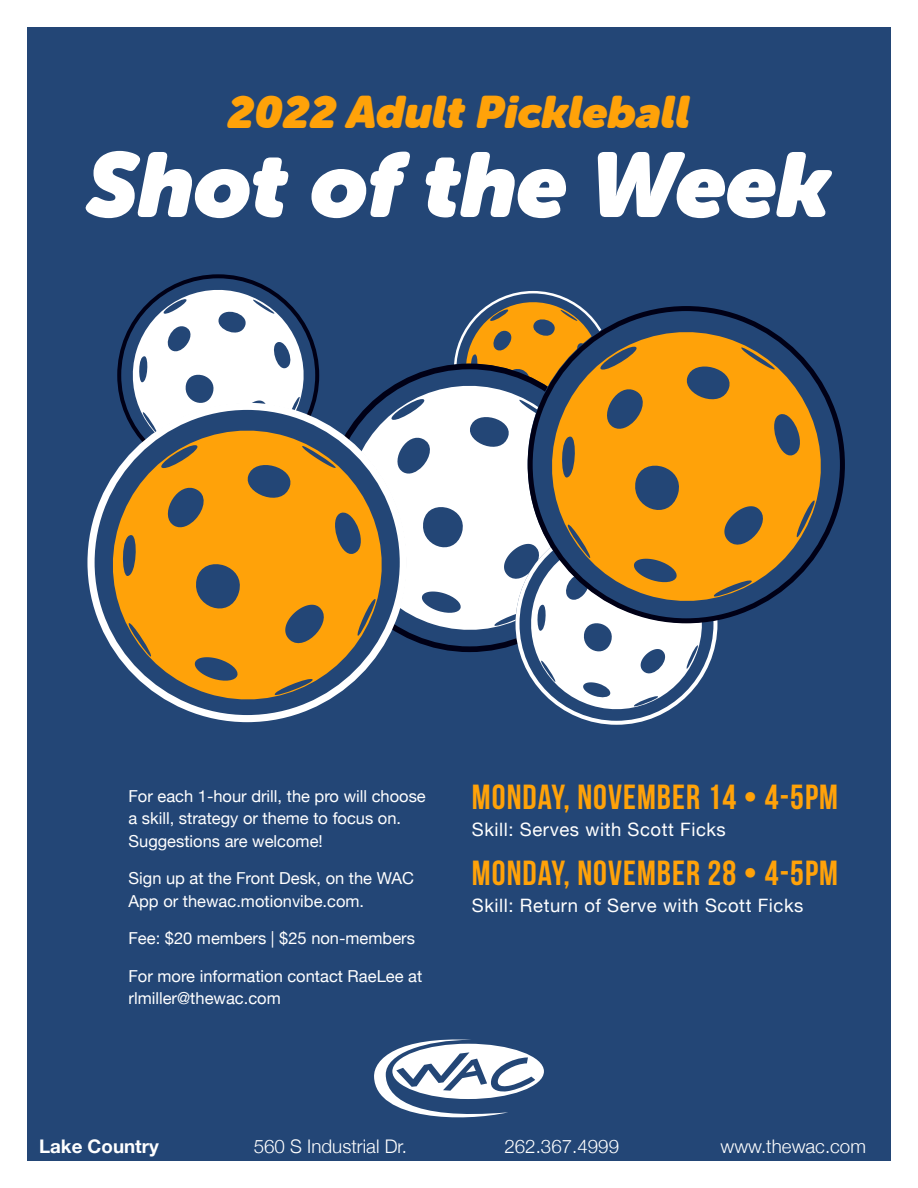
<style>
.page{position:relative;width:918px;height:1188px;background:#fff}
.page>*{position:absolute;margin:0;border:0;box-sizing:border-box;transform-origin:0 0}
.t1{font:italic 90.45px "Museo Sans Rounded 1000";color:#fff}
.t2{font:italic 45px "Museo Sans Rounded 1000";color:#ffa209}
.t3{font:700 34.8px "Bebas Neue";letter-spacing:.03em;color:#ffa209}
.t4{font:300 18.75px "Helvetica Neue";color:#fff}
.t5{font:700 18.75px "Helvetica Neue";color:#fff}
.t6{font:18.45px "Helvetica Neue";letter-spacing:.03em;color:#fff}
.t7{font:16.5px/22.5px "Helvetica Neue";color:#fff}
</style>
<div class="page">
<div style="left:27px;top:27px;width:864px;height:1134px;background:#234676"></div>
<svg style="left:374px;top:1039px;width:170px;height:79px"></svg>
<svg style="left:458px;top:294px;width:133px;height:77px"></svg>
<svg style="left:359px;top:371px;width:177px;height:273px;fill:#fff"></svg>
<svg style="left:521px;top:528px;width:191px;height:191px"></svg>
<svg style="left:123px;top:280px;width:191px;height:135px"></svg>
<div style="left:87px;top:403px;width:320px;height:319px;border:7px solid #fff;border-radius:50%"></div>
<svg style="left:97px;top:415px;width:301px;height:300px;fill:#ffa209"></svg>
<svg style="left:536px;top:316px;width:301px;height:301px;fill:#ffa209"></svg>
<p class="t2" style="left:228px;top:86px;width:464px">2022 Adult Pickleball</p>
<p class="t1" style="left:87px;top:132px;width:746px">Shot of the Week</p>
<p class="t7" style="left:129px;top:786px;width:299px">For each 1-hour drill, the pro will choose a skill, strategy or theme to focus on.<br>Suggestions are welcome!</p>
<p class="t7" style="left:129px;top:868px;width:287px">Sign up at the Front Desk, on the WAC<br>App or thewac.motionvibe.com.</p>
<p class="t7" style="left:129px;top:928px;width:288px">Fee: $20 members | $25 non-members</p>
<p class="t7" style="left:129px;top:966px;width:295px">For more information contact RaeLee at rlmiller@thewac.com</p>
<p class="t3" style="left:472px;top:778px;width:368px">MONDAY, NOVEMBER 14 • 4-5PM</p>
<p class="t6" style="left:472px;top:816px;width:255px">Skill: Serves with Scott Ficks</p>
<p class="t3" style="left:472px;top:854px;width:368px">MONDAY, NOVEMBER 28 • 4-5PM</p>
<p class="t6" style="left:472px;top:892px;width:333px">Skill: Return of Serve with Scott Ficks</p>
<p class="t5" style="left:39px;top:1132px;width:121px">Lake Country</p>
<p class="t4" style="left:254px;top:1131px;width:155px">560 S Industrial Dr.</p>
<p class="t4" style="left:504px;top:1131px;width:116px">262.367.4999</p>
<p class="t4" style="left:720px;top:1131px;width:147px">www.thewac.com</p>
</div>
